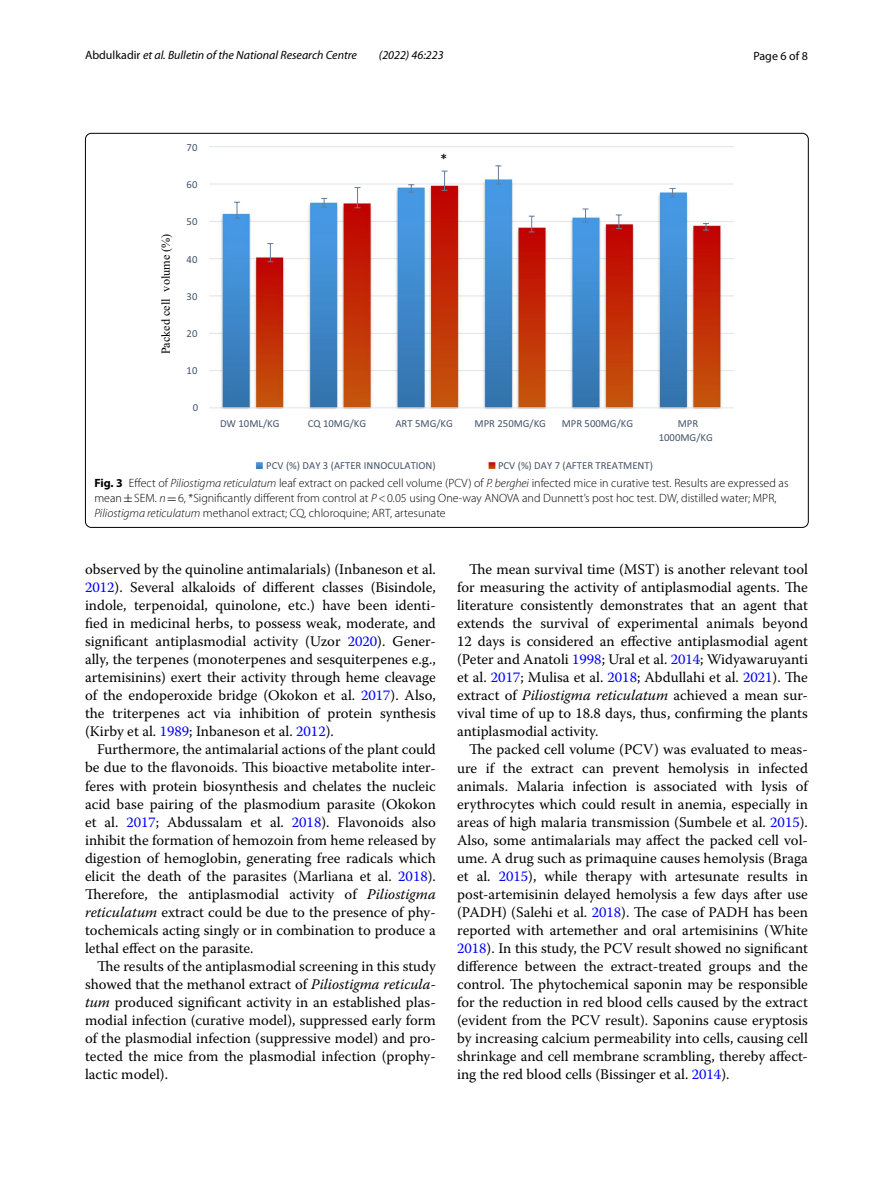
<style>
.page{position:relative;width:893px;height:1187px;background:#fff}
.page>*{position:absolute;margin:0;border:0;box-sizing:border-box;transform-origin:0 0}
.t1{font:14.85px "Calibri 2";color:#000}
.t2{font:14.7px/18px "Warnock Pro";color:#000;text-align:justify}
.t3{font:12.3px "Times New Roman";color:#000}
.t4{font:300 12px/15px "Myriad Pro";color:#000}
.t5{font:italic 12px "Myriad Pro";color:#000}
.t6{font:12px "Myriad Pro";color:#000}
.t7{font:10.65px/14px "Calibri 2";color:#44546a;text-align:center}
.s1{font-style:normal}
.s2{font-weight:700}
.s3{font-style:italic}
.s4{font-family:"MTSY";font-weight:400}
.s5{color:#00f}
</style>
<div class="page">
<img style="left:210px;top:165px;width:524px;height:304px">
<svg style="left:234px;top:202px;width:6px;height:17px"></svg>
<svg style="left:321px;top:198px;width:6px;height:9px"></svg>
<svg style="left:408px;top:184px;width:6px;height:9px"></svg>
<svg style="left:495px;top:165px;width:6px;height:19px"></svg>
<svg style="left:582px;top:208px;width:6px;height:14px"></svg>
<svg style="left:670px;top:188px;width:6px;height:9px"></svg>
<svg style="left:267px;top:243px;width:6px;height:19px"></svg>
<svg style="left:354px;top:187px;width:6px;height:21px"></svg>
<svg style="left:442px;top:170px;width:6px;height:21px"></svg>
<svg style="left:529px;top:216px;width:6px;height:16px"></svg>
<svg style="left:616px;top:214px;width:6px;height:15px"></svg>
<svg style="left:703px;top:223px;width:6px;height:7px"></svg>
<p class="t5" style="left:85px;top:48px;width:274px"><span class="s1">Abdulkadir</span> et al. Bulletin of the National Research Centre</p>
<p class="t5" style="left:379px;top:48px;width:66px">(2022) 46:223</p>
<p class="t6" style="left:753px;top:48px;width:56px">Page 6 of 8</p>
<p class="t3" style="left:158px;top:354px;width:122px;rotate:-90deg">Packed cell volume (%)</p>
<p class="t7" style="left:187px;top:141px;width:12px">70</p>
<p class="t7" style="left:187px;top:178px;width:12px">60</p>
<p class="t7" style="left:187px;top:215px;width:12px">50</p>
<p class="t7" style="left:187px;top:252px;width:12px">40</p>
<p class="t7" style="left:187px;top:289px;width:12px">30</p>
<p class="t7" style="left:187px;top:326px;width:12px">20</p>
<p class="t7" style="left:187px;top:364px;width:12px">10</p>
<p class="t7" style="left:193px;top:401px;width:7px">0</p>
<p class="t1" style="left:440px;top:150px;width:9px">*</p>
<p class="t7" style="left:220px;top:416px;width:61px">DW 10ML/KG</p>
<p class="t7" style="left:308px;top:416px;width:60px">CQ 10MG/KG</p>
<p class="t7" style="left:395px;top:416px;width:59px">ART 5MG/KG</p>
<p class="t7" style="left:475px;top:416px;width:73px">MPR 250MG/KG</p>
<p class="t7" style="left:562px;top:416px;width:73px">MPR 500MG/KG</p>
<p class="t7" style="left:659px;top:416px;width:56px">MPR<br>1000MG/KG</p>
<p class="t7" style="left:266px;top:458px;width:171px">PCV (%) DAY 3 (AFTER INNOCULATION)</p>
<p class="t7" style="left:498px;top:458px;width:156px">PCV (%) DAY 7 (AFTER TREATMENT)</p>
<p class="t4" style="left:94px;top:476px;width:695px"><span class="s2">Fig. 3</span> Effect of <span class="s3">Piliostigma reticulatum</span> leaf extract on packed cell volume (PCV) of <span class="s3">P. berghei</span> infected mice in curative test. Results are expressed as mean<span class="s4">±</span>SEM. <span class="s3">n</span><span class="s4">=</span>6, *Significantly different from control at <span class="s3">P</span>&lt;0.05 using One-way ANOVA and Dunnett’s post hoc test. DW, distilled water; MPR,<br><span class="s3">Piliostigma reticulatum</span> methanol extract; CQ, chloroquine; ART, artesunate</p>
<p class="t2" style="left:85px;top:560px;width:352px">observed by the quinoline antimalarials) (Inbaneson et al.<br><span class="s5">2012</span>). Several alkaloids of different classes (Bisindole, indole, terpenoidal, quinolone, etc.) have been identi&shy;fied in medicinal herbs, to possess weak, moderate, and significant antiplasmodial activity (Uzor <span class="s5">2020</span>). Gener&shy;ally, the terpenes (monoterpenes and sesquiterpenes e.g., artemisinins) exert their activity through heme cleavage of the endoperoxide bridge (Okokon et al. <span class="s5">2017</span>). Also, the triterpenes act via inhibition of protein synthesis (Kirby et al. <span class="s5">1989</span>; Inbaneson et al. <span class="s5">2012</span>).</p>
<p class="t2" style="left:85px;top:740px;width:352px;text-indent:12px">Furthermore, the antimalarial actions of the plant could be due to the flavonoids. This bioactive metabolite inter&shy;feres with protein biosynthesis and chelates the nucleic acid base pairing of the plasmodium parasite (Okokon et al. <span class="s5">2017</span>; Abdussalam et al. <span class="s5">2018</span>). Flavonoids also inhibit the formation of hemozoin from heme released by digestion of hemoglobin, generating free radicals which elicit the death of the parasites (Marliana et al. <span class="s5">2018</span>).<br>Therefore, the antiplasmodial activity of <span class="s3">Piliostigma reticulatum</span> extract could be due to the presence of phy&shy;tochemicals acting singly or in combination to produce a lethal effect on the parasite.</p>
<p class="t2" style="left:85px;top:956px;width:352px;text-indent:12px">The results of the antiplasmodial screening in this study showed that the methanol extract of <span class="s3">Piliostigma reticula&shy;tum</span> produced significant activity in an established plas&shy;modial infection (curative model), suppressed early form of the plasmodial infection (suppressive model) and pro&shy;tected the mice from the plasmodial infection (prophy&shy;lactic model).</p>
<p class="t2" style="left:457px;top:560px;width:352px;text-indent:12px">The mean survival time (MST) is another relevant tool for measuring the activity of antiplasmodial agents. The literature consistently demonstrates that an agent that extends the survival of experimental animals beyond 12 days is considered an effective antiplasmodial agent (Peter and Anatoli <span class="s5">1998</span>; Ural et al. <span class="s5">2014</span>; Widyawaruyanti et al. <span class="s5">2017</span>; Mulisa et al. <span class="s5">2018</span>; Abdullahi et al. <span class="s5">2021</span>). The extract of <span class="s3">Piliostigma reticulatum</span> achieved a mean sur&shy;vival time of up to 18.8 days, thus, confirming the plants antiplasmodial activity.</p>
<p class="t2" style="left:457px;top:740px;width:352px;text-indent:12px">The packed cell volume (PCV) was evaluated to meas&shy;ure if the extract can prevent hemolysis in infected animals. Malaria infection is associated with lysis of erythrocytes which could result in anemia, especially in areas of high malaria transmission (Sumbele et al. <span class="s5">2015</span>).<br>Also, some antimalarials may affect the packed cell vol&shy;ume. A drug such as primaquine causes hemolysis (Braga et al. <span class="s5">2015</span>), while therapy with artesunate results in post-artemisinin delayed hemolysis a few days after use (PADH) (Salehi et al. <span class="s5">2018</span>). The case of PADH has been reported with artemether and oral artemisinins (White <span class="s5">2018</span>). In this study, the PCV result showed no significant difference between the extract-treated groups and the control. The phytochemical saponin may be responsible for the reduction in red blood cells caused by the extract (evident from the PCV result). Saponins cause eryptosis by increasing calcium permeability into cells, causing cell shrinkage and cell membrane scrambling, thereby affect&shy;ing the red blood cells (Bissinger et al. <span class="s5">2014</span>).</p>
</div>
